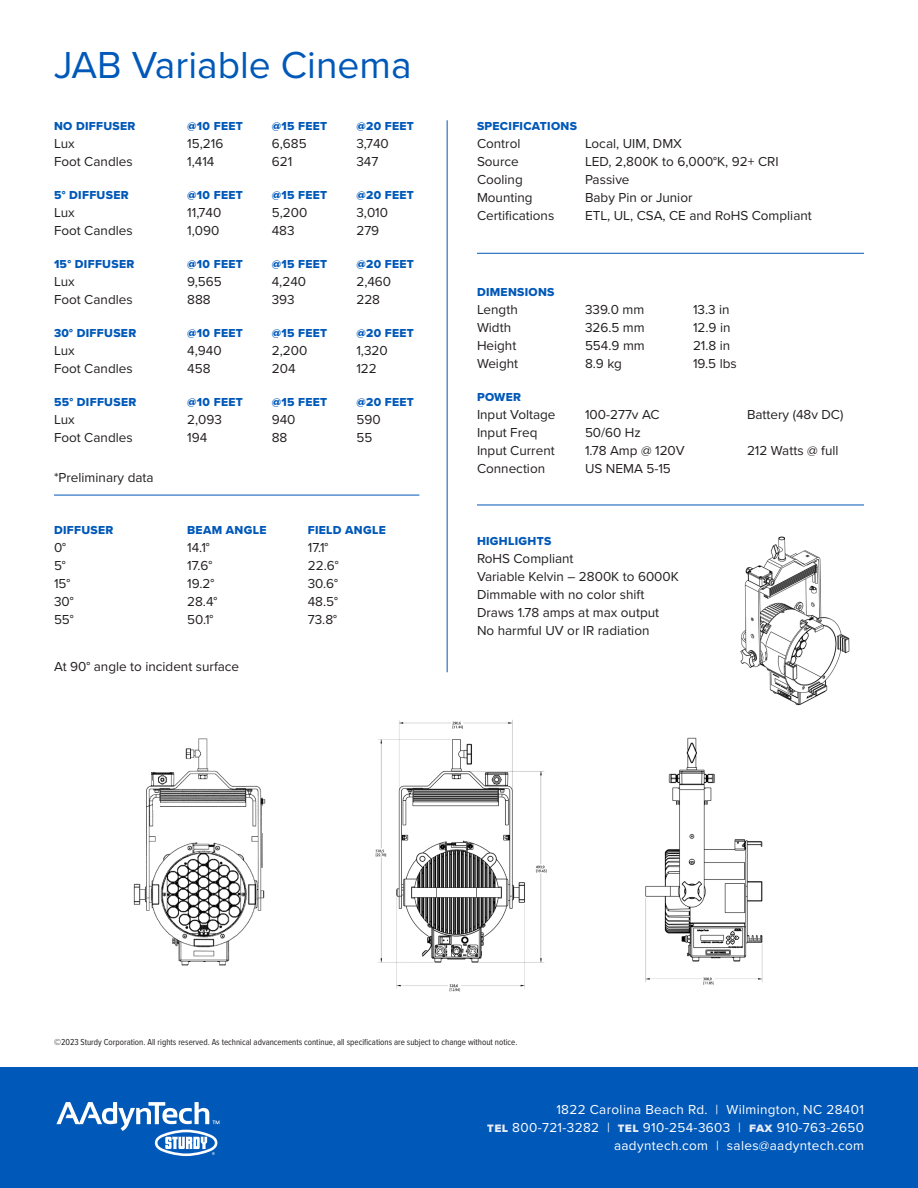
<style>
.page{position:relative;width:918px;height:1188px;background:#fff}
.page>*{position:absolute;margin:0;border:0;box-sizing:border-box;transform-origin:0 0}
.t1{font:39px "Proxima Nova";color:#0058b8}
.Body{font:13.5px/18px "Proxima Nova";color:#231f20}
.t2{font:13.5px/18px "Proxima Nova";letter-spacing:.025em;color:#fff;text-align:right}
.Subhead{font:12px "Proxima Nova Extrabld";letter-spacing:.025em;color:#0058b8}
.Body-2{font:9px "Proxima Nova Cond";color:#231f20}
.s1{font-family:"Proxima Nova Extrabld";color:#e8ecf8}
</style>
<div class="page">
<hr style="left:477px;top:253px;width:387px;height:1px;background:#0058b8">
<hr style="left:54px;top:495px;width:365px;height:1px;background:#0058b8">
<hr style="left:477px;top:505px;width:387px;height:1px;background:#0058b8">
<hr style="left:447px;top:120px;width:1px;height:552px;background:#0058b8">
<img style="left:133px;top:738px;width:133px;height:228px">
<div style="left:262px;top:807px;width:98px;height:26px;background:#fff"></div>
<div style="left:53px;top:759px;width:98px;height:26px;background:#fff"></div>
<div style="left:48px;top:805px;width:98px;height:33px;background:#fff"></div>
<div style="left:153px;top:802px;width:6px;height:8px;background:#fff"></div>
<img style="left:375px;top:719px;width:172px;height:273px">
<img style="left:645px;top:737px;width:118px;height:248px">
<img style="left:740px;top:536px;width:110px;height:170px">
<div style="left:0;top:1067px;width:918px;height:121px;background:#0058b8"></div>
<svg style="left:56px;top:1102px;width:163px;height:54px"></svg>
<p class="t1" style="left:54px;top:36px;width:359px">JAB Variable Cinema</p>
<p class="Subhead" style="left:54px;top:117px;width:83px">NO DIFFUSER</p>
<p class="Body" style="left:54px;top:134px;width:80px">Lux<br>Foot Candles</p>
<p class="Subhead" style="left:54px;top:186px;width:76px">5° DIFFUSER</p>
<p class="Body" style="left:54px;top:203px;width:80px">Lux<br>Foot Candles</p>
<p class="Subhead" style="left:54px;top:255px;width:82px">15° DIFFUSER</p>
<p class="Body" style="left:54px;top:272px;width:80px">Lux<br>Foot Candles</p>
<p class="Subhead" style="left:54px;top:324px;width:84px">30° DIFFUSER</p>
<p class="Body" style="left:54px;top:341px;width:80px">Lux<br>Foot Candles</p>
<p class="Subhead" style="left:54px;top:393px;width:84px">55° DIFFUSER</p>
<p class="Body" style="left:54px;top:410px;width:80px">Lux<br>Foot Candles</p>
<p class="Body" style="left:54px;top:468px;width:101px">*Preliminary data</p>
<p class="Subhead" style="left:54px;top:522px;width:61px">DIFFUSER</p>
<p class="Body" style="left:54px;top:538px;width:21px">0°<br>5°<br>15°<br>30°<br>55°</p>
<p class="Subhead" style="left:187px;top:117px;width:57px">@10 FEET</p>
<p class="Body" style="left:187px;top:134px;width:38px">15,216<br>1,414</p>
<p class="Subhead" style="left:187px;top:186px;width:57px">@10 FEET</p>
<p class="Body" style="left:187px;top:203px;width:36px">11,740<br>1,090</p>
<p class="Subhead" style="left:187px;top:255px;width:57px">@10 FEET</p>
<p class="Body" style="left:187px;top:272px;width:36px">9,565<br>888</p>
<p class="Subhead" style="left:187px;top:324px;width:57px">@10 FEET</p>
<p class="Body" style="left:187px;top:341px;width:36px">4,940<br>458</p>
<p class="Subhead" style="left:187px;top:393px;width:57px">@10 FEET</p>
<p class="Body" style="left:187px;top:410px;width:36px">2,093<br>194</p>
<p class="Subhead" style="left:272px;top:117px;width:57px">@15 FEET</p>
<p class="Body" style="left:272px;top:134px;width:36px">6,685<br>621</p>
<p class="Subhead" style="left:272px;top:186px;width:57px">@15 FEET</p>
<p class="Body" style="left:272px;top:203px;width:37px">5,200<br>483</p>
<p class="Subhead" style="left:272px;top:255px;width:57px">@15 FEET</p>
<p class="Body" style="left:272px;top:272px;width:36px">4,240<br>393</p>
<p class="Subhead" style="left:272px;top:324px;width:57px">@15 FEET</p>
<p class="Body" style="left:272px;top:341px;width:37px">2,200<br>204</p>
<p class="Subhead" style="left:272px;top:393px;width:57px">@15 FEET</p>
<p class="Body" style="left:272px;top:410px;width:25px">940<br>88</p>
<p class="Subhead" style="left:356px;top:117px;width:59px">@20 FEET</p>
<p class="Body" style="left:356px;top:134px;width:34px">3,740<br>347</p>
<p class="Subhead" style="left:356px;top:186px;width:59px">@20 FEET</p>
<p class="Body" style="left:356px;top:203px;width:33px">3,010<br>279</p>
<p class="Subhead" style="left:356px;top:255px;width:59px">@20 FEET</p>
<p class="Body" style="left:356px;top:272px;width:36px">2,460<br>228</p>
<p class="Subhead" style="left:356px;top:324px;width:59px">@20 FEET</p>
<p class="Body" style="left:356px;top:341px;width:33px">1,320<br>122</p>
<p class="Subhead" style="left:356px;top:393px;width:59px">@20 FEET</p>
<p class="Body" style="left:356px;top:410px;width:26px">590<br>55</p>
<p class="Subhead" style="left:187px;top:522px;width:81px">BEAM ANGLE</p>
<p class="Body" style="left:187px;top:538px;width:32px">14.1°<br>17.6°<br>19.2°<br>28.4°<br>50.1°</p>
<p class="Subhead" style="left:308px;top:522px;width:80px">FIELD ANGLE</p>
<p class="Body" style="left:308px;top:538px;width:32px">17.1°<br>22.6°<br>30.6°<br>48.5°<br>73.8°</p>
<p class="Body" style="left:54px;top:657px;width:187px">At 90° angle to incident surface</p>
<p class="Subhead" style="left:477px;top:117px;width:101px">SPECIFICATIONS</p>
<p class="Body" style="left:477px;top:134px;width:45px">Control</p>
<p class="Body" style="left:585px;top:134px;width:99px">Local, UIM, DMX</p>
<p class="Body" style="left:477px;top:152px;width:43px">Source</p>
<p class="Body" style="left:585px;top:152px;width:195px">LED, 2,800K to 6,000°K, 92+ CRI</p>
<p class="Body" style="left:477px;top:170px;width:47px">Cooling</p>
<p class="Body" style="left:585px;top:170px;width:46px">Passive</p>
<p class="Body" style="left:477px;top:188px;width:57px">Mounting</p>
<p class="Body" style="left:585px;top:188px;width:109px">Baby Pin or Junior</p>
<p class="Body" style="left:477px;top:206px;width:79px">Certifications</p>
<p class="Body" style="left:585px;top:206px;width:228px">ETL, UL, CSA, CE and RoHS Compliant</p>
<p class="Subhead" style="left:477px;top:283px;width:79px">DIMENSIONS</p>
<p class="Body" style="left:477px;top:300px;width:42px">Length</p>
<p class="Body" style="left:585px;top:300px;width:61px">339.0 mm</p>
<p class="Body" style="left:693px;top:300px;width:38px">13.3 in</p>
<p class="Body" style="left:477px;top:318px;width:36px">Width</p>
<p class="Body" style="left:585px;top:318px;width:61px">326.5 mm</p>
<p class="Body" style="left:693px;top:318px;width:39px">12.9 in</p>
<p class="Body" style="left:477px;top:336px;width:41px">Height</p>
<p class="Body" style="left:585px;top:336px;width:61px">554.9 mm</p>
<p class="Body" style="left:693px;top:336px;width:39px">21.8 in</p>
<p class="Body" style="left:477px;top:354px;width:43px">Weight</p>
<p class="Body" style="left:585px;top:354px;width:38px">8.9 kg</p>
<p class="Body" style="left:693px;top:354px;width:45px">19.5 lbs</p>
<p class="Subhead" style="left:477px;top:388px;width:46px">POWER</p>
<p class="Body" style="left:477px;top:405px;width:80px">Input Voltage</p>
<p class="Body" style="left:585px;top:405px;width:76px">100-277v AC</p>
<p class="Body" style="left:747px;top:405px;width:98px">Battery (48v DC)</p>
<p class="Body" style="left:477px;top:423px;width:62px">Input Freq</p>
<p class="Body" style="left:585px;top:423px;width:57px">50/60 Hz</p>
<p class="Body" style="left:477px;top:441px;width:79px">Input Current</p>
<p class="Body" style="left:585px;top:441px;width:101px">1.78 Amp @ 120V</p>
<p class="Body" style="left:747px;top:441px;width:93px">212 Watts @ full</p>
<p class="Body" style="left:477px;top:459px;width:70px">Connection</p>
<p class="Body" style="left:585px;top:459px;width:87px">US NEMA 5-15</p>
<p class="Subhead" style="left:477px;top:532px;width:76px">HIGHLIGHTS</p>
<p class="Body" style="left:477px;top:549px;width:203px">RoHS Compliant<br>Variable Kelvin – 2800K to 6000K<br>Dimmable with no color shift<br>Draws 1.78 amps at max output<br>No harmful UV or IR radiation</p>
<p class="Body-2" style="left:54px;top:1035px;width:465px">©2023 Sturdy Corporation. All rights reserved. As technical advancements continue, all specifications are subject to change without notice.</p>
<p class="t2" style="left:487px;top:1100px;width:378px">1822 Carolina Beach Rd. | Wilmington, NC 28401<br><span class="s1">tel</span> 800-721-3282 | <span class="s1">tel</span> 910-254-3603 | <span class="s1">fax</span> 910-763-2650 aadyntech.com | sales@aadyntech.com</p>
</div>
